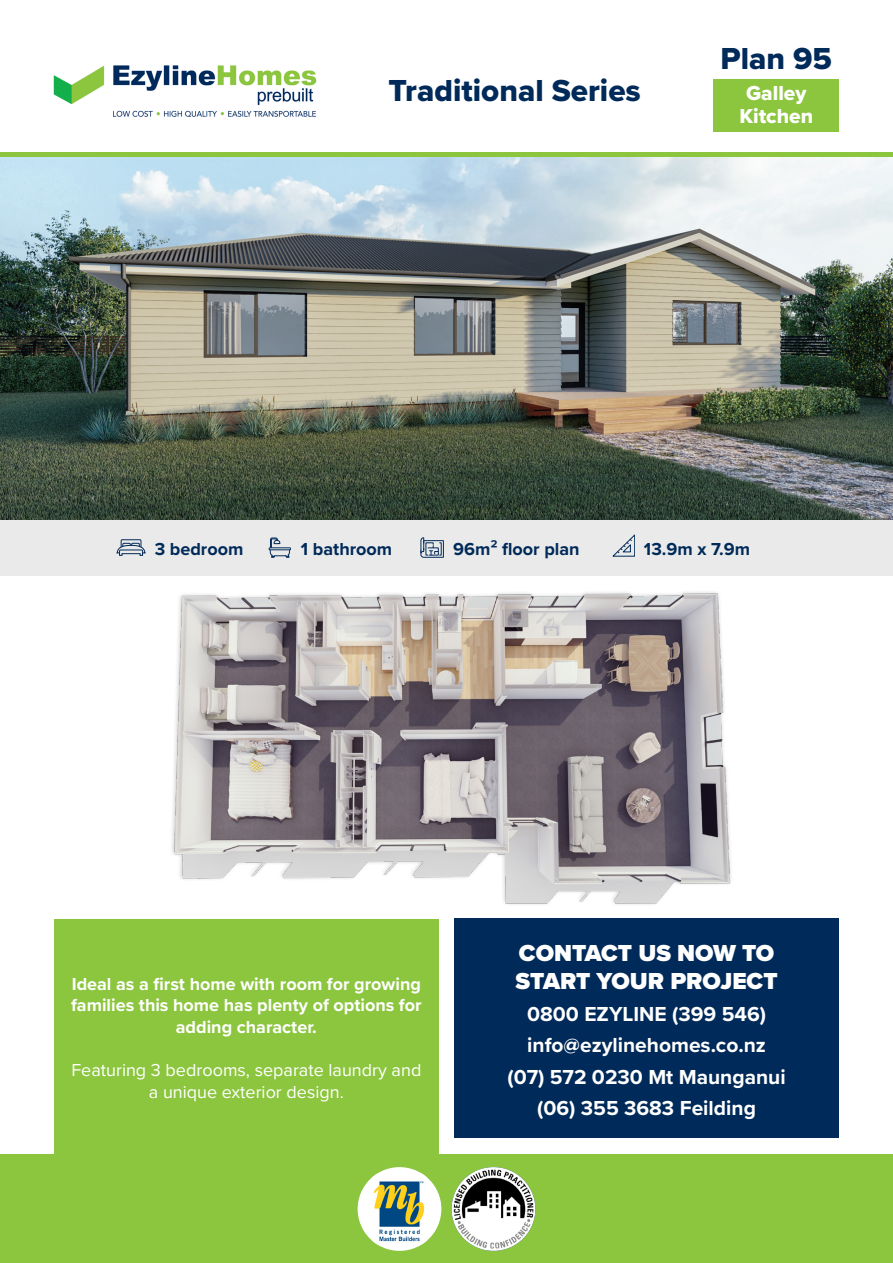
<style>
.page{position:relative;width:893px;height:1263px;background:#fff}
.page>*{position:absolute;margin:0;border:0;box-sizing:border-box;transform-origin:0 0}
.t1{font:31.5px "Proxima Nova Extrabld";color:#002a59}
.t2{font:900 24px/28.8px "Proxima Nova";color:#fff}
.t3{font:700 21px "Proxima Nova";color:#fff}
.t4{font:21px "Proxima Nova Extrabld";color:#fff}
.t5{font:700 18px/21.6px "Proxima Nova";color:#fff;text-align:center}
.t6{font:18px/21.6px "Proxima Nova";color:#fff;text-align:center}
.t7{font:700 18px "Proxima Nova";color:#002a59}
</style>
<div class="page">
<img style="left:0;top:157px;width:893px;height:363px">
<div style="left:0;top:520px;width:893px;height:55px;background:#eaeaea"></div>
<div style="left:0;top:1154px;width:893px;height:109px;background:#8cc63e"></div>
<div style="left:0;top:152px;width:893px;height:5px;background:#8cc63e"></div>
<img style="left:53px;top:65px;width:264px;height:52px">
<div style="left:713px;top:80px;width:126px;height:52px;background:#8cc63e"></div>
<div style="left:454px;top:919px;width:385px;height:219px;background:#002a59"></div>
<div style="left:54px;top:919px;width:385px;height:235px;background:#8cc63e"></div>
<img style="left:122px;top:575px;width:637px;height:344px">
<svg style="left:421px;top:537px;width:23px;height:20px"></svg>
<svg style="left:613px;top:535px;width:22px;height:21px"></svg>
<svg style="left:117px;top:539px;width:28px;height:16px"></svg>
<svg style="left:269px;top:538px;width:22px;height:19px"></svg>
<div style="left:358px;top:1167px;width:83px;height:84px;background:#fff;border-radius:50%"></div>
<img style="left:372px;top:1174px;width:55px;height:70px">
<img style="left:452px;top:1167px;width:83px;height:84px;border-radius:42px">
<p class="t1" style="left:389px;top:67px;width:254px">Traditional Series</p>
<p class="t1" style="left:720px;top:35px;width:113px">Plan 95</p>
<p class="t4" style="left:746px;top:78px;width:62px">Galley</p>
<p class="t4" style="left:739px;top:100px;width:75px">Kitchen</p>
<p class="t7" style="left:155px;top:535px;width:90px">3 bedroom</p>
<p class="t7" style="left:301px;top:535px;width:93px">1 bathroom</p>
<p class="t7" style="left:453px;top:535px;width:128px">96m² floor plan</p>
<p class="t7" style="left:644px;top:535px;width:108px">13.9m x 7.9m</p>
<p class="t5" style="left:71px;top:972px;width:352px">Ideal as a first home with room for growing families this home has plenty of options for adding character.</p>
<p class="t6" style="left:71px;top:1058px;width:352px">Featuring 3 bedrooms, separate laundry and a unique exterior design.</p>
<p class="t2" style="left:516px;top:938px;width:264px">CONTACT US NOW TO<br>START YOUR PROJECT</p>
<p class="t3" style="left:527px;top:998px;width:240px">0800 EZYLINE (399 546)</p>
<p class="t3" style="left:527px;top:1030px;width:240px">info@ezylinehomes.co.nz</p>
<p class="t3" style="left:507px;top:1061px;width:280px">(07) 572 0230 Mt Maunganui</p>
<p class="t3" style="left:537px;top:1093px;width:220px">(06) 355 3683 Feilding</p>
</div>
